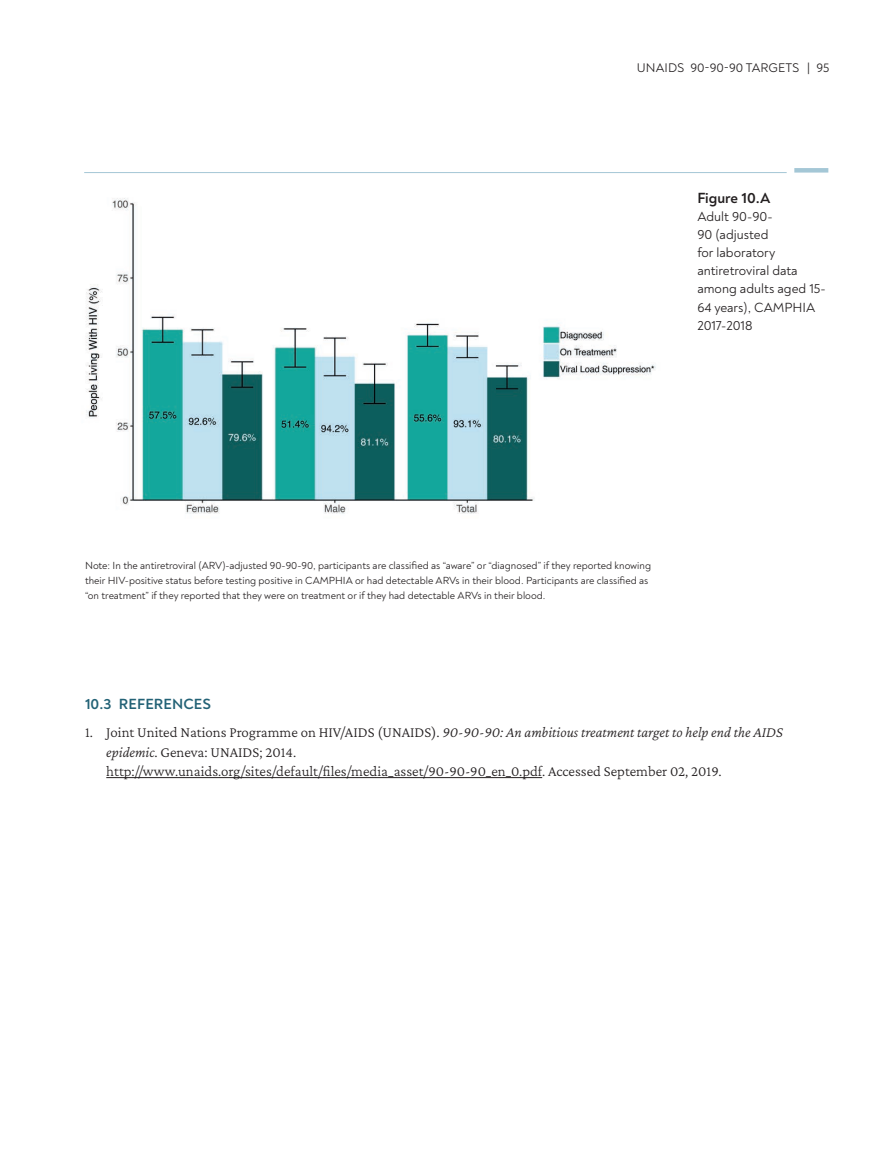
<style>
.page{position:relative;width:893px;height:1149px;background:#fff}
.page>*{position:absolute;margin:0;border:0;box-sizing:border-box;transform-origin:0 0}
.t1{font:300 15px/19.5px "Crimson Pro";color:#231f20}
.t2{font:700 15px "Noah";letter-spacing:.01em;color:#236276}
.t3{font:700 15px "Noah";color:#231f20}
.t4{font:13.5px/18px "Noah";color:#231f20}
.t5{font:12.75px "Noah";color:#231f20}
.t6{font:10.5px/15px "Noah";color:#231f20}
.s1{font-style:italic}
</style>
<div class="page">
<img style="left:86px;top:198px;width:570px;height:316px">
<hr style="left:106px;top:777px;width:436px;height:1px;background:#231f20">
<hr style="left:794px;top:168px;width:34px;height:4px;background:#a4c7d6">
<hr style="left:84px;top:172px;width:703px;height:1px;background:#a4c7d6">
<p class="t5" style="left:637px;top:59px;width:123px">UNAIDS 90-90-90 Targets</p>
<p class="t5" style="left:807px;top:59px;width:24px">| 95</p>
<h1 class="t3" style="left:697px;top:189px;width:75px">Figure 10.A</h1>
<p class="t4" style="left:697px;top:208px;width:130px">Adult 90-90-<br>90 (adjusted<br>for laboratory antiretroviral data among adults aged 15-<br>64 years), CAMPHIA<br>2017-2018</p>
<p class="t6" style="left:85px;top:557px;width:567px">Note: In the antiretroviral (ARV)-adjusted 90-90-90, participants are classified as “aware” or “diagnosed” if they reported knowing their HIV-positive status before testing positive in CAMPHIA or had detectable ARVs in their blood. Participants are classified as “on treatment” if they reported that they were on treatment or if they had detectable ARVs in their blood.</p>
<h1 class="t2" style="left:85px;top:693px;width:127px">10.3 REFERENCES</h1>
<p class="t1" style="left:106px;top:722px;width:678px;text-indent:-21px">1. Joint United Nations Programme on HIV/AIDS (UNAIDS). <span class="s1">90-90-90: An ambitious treatment target to help end the AIDS epidemic</span>. Geneva: UNAIDS; 2014.<br>http://www.unaids.org/sites/default/files/media_asset/90-90-90_en_0.pdf. Accessed September 02, 2019.</p>
</div>
